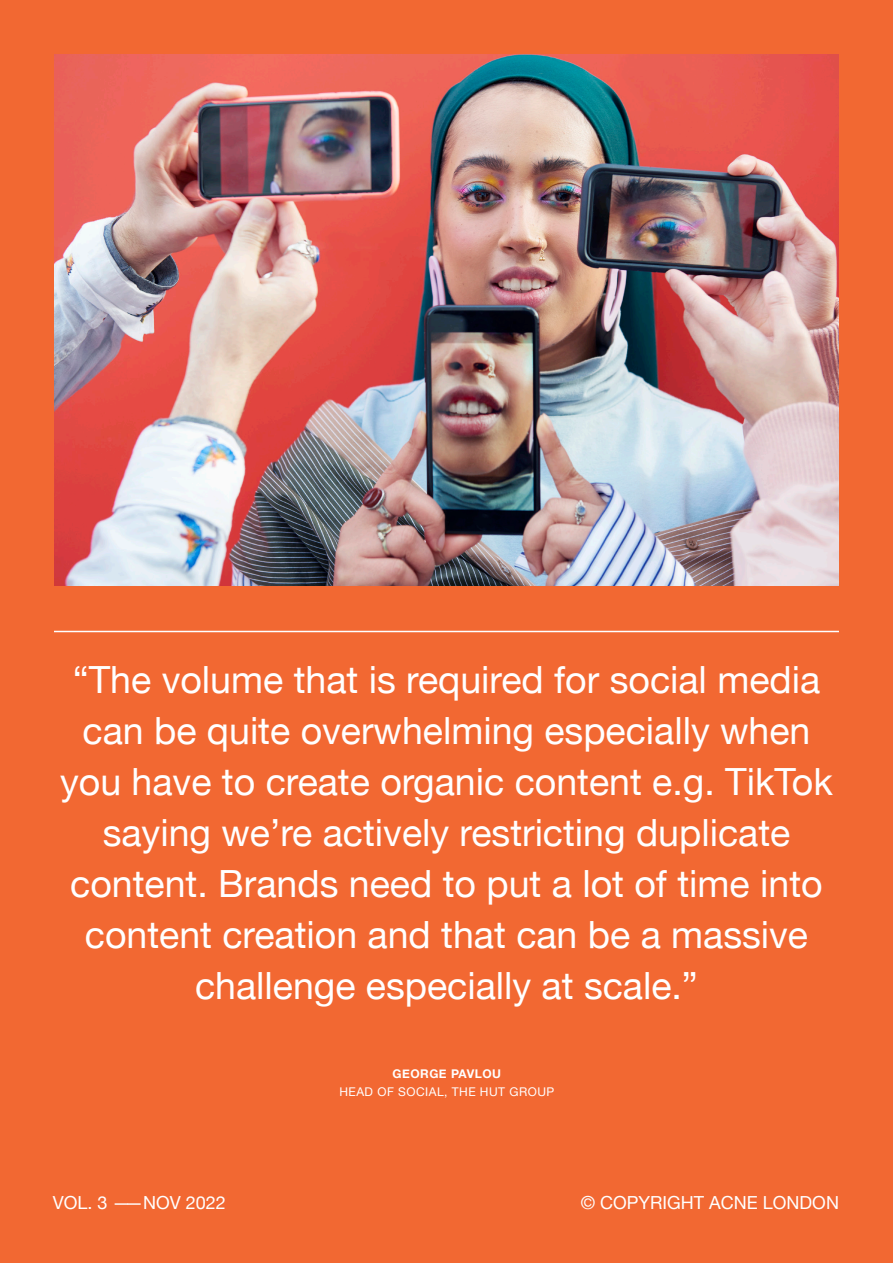
<style>
.page{position:relative;width:893px;height:1263px;background:#f26832}
.page>*{position:absolute;margin:0;border:0;box-sizing:border-box;transform-origin:0 0}
.t1{font:37.5px/51px "Helvetica Neue";color:#fff;text-align:center}
.t2{font:18px "Helvetica Neue";color:#fff}
.t3{font:12px "Helvetica Neue";letter-spacing:.04em;color:#fff}
.t4{font:700 12px "Helvetica Neue";letter-spacing:.04em;color:#fff}
</style>
<div class="page">
<hr style="left:54px;top:631px;width:785px;height:1px;background:#fff">
<img style="left:54px;top:55px;width:785px;height:531px">
<p class="t1" style="left:60px;top:656px;width:774px">“The volume that is required for social media can be quite overwhelming especially when you have to create organic content e.g. TikTok saying we’re actively restricting duplicate content. Brands need to put a lot of time into content creation and that can be a massive challenge especially at scale.”</p>
<p class="t4" style="left:393px;top:1064px;width:110px">GEORGE PAVLOU</p>
<p class="t3" style="left:339px;top:1083px;width:216px">HEAD OF SOCIAL, THE HUT GROUP</p>
<p class="t2" style="left:53px;top:1189px;width:175px">VOL. 3 ——NOV 2022</p>
<p class="t2" style="left:581px;top:1189px;width:260px">© COPYRIGHT ACNE LONDON</p>
</div>
